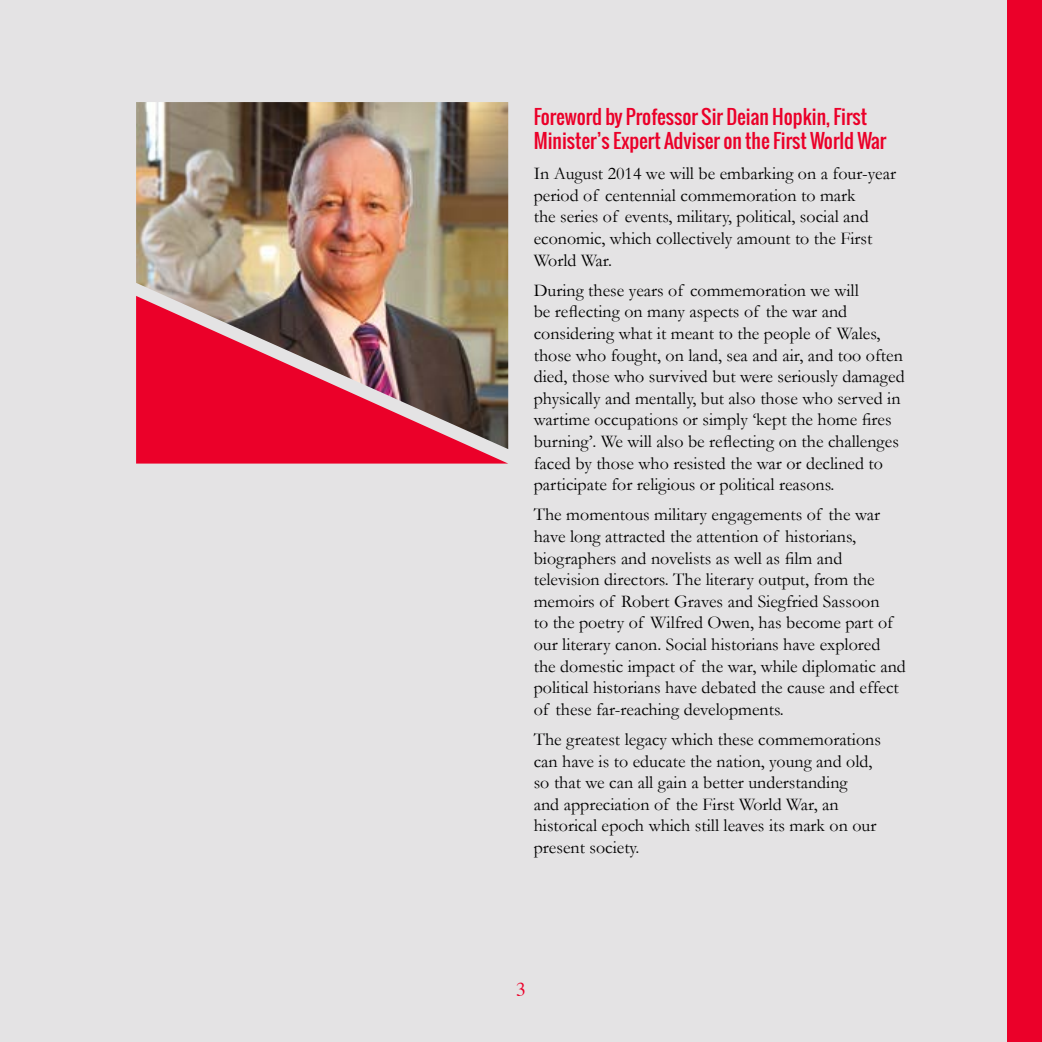
<style>
.page{position:relative;width:1042px;height:1042px;background:#fff}
.page>*{position:absolute;margin:0;border:0;box-sizing:border-box;transform-origin:0 0}
.Headings{font:19.5px/24px "Oswald";color:#eb0029}
.t1{font:19.5px "Times";color:#eb0029}
.body_text{font:18px/21.6px "Garamond";color:#000}
</style>
<div class="page">
<div style="left:0;top:0;width:1028px;height:1042px;background:#e4e3e4"></div>
<div style="left:136px;top:449px;width:371px;height:14px;background:#eb0029"></div>
<div style="left:1008px;top:0;width:34px;height:1042px;background:#eb0029"></div>
<img style="left:136px;top:102px;width:372px;height:347px">
<p class="Headings" style="left:534px;top:105px;width:354px">Foreword by Professor Sir Deian Hopkin, First<br>Minister’s Expert Adviser on the First World War</p>
<p class="body_text" style="left:534px;top:163px;width:364px">In August 2014 we will be embarking on a four‑year period of centennial commemoration to mark<br>the series of events, military, political, social and economic, which collectively amount to the First World War.</p>
<p class="body_text" style="left:534px;top:279px;width:372px">During these years of commemoration we will<br>be reflecting on many aspects of the war and considering what it meant to the people of Wales, those who fought, on land, sea and air, and too often died, those who survived but were seriously damaged physically and mentally, but also those who served in wartime occupations or simply ‘kept the home fires burning’. We will also be reflecting on the challenges faced by those who resisted the war or declined to participate for religious or political reasons.</p>
<p class="body_text" style="left:534px;top:504px;width:374px">The momentous military engagements of the war have long attracted the attention of historians, biographers and novelists as well as film and television directors. The literary output, from the memoirs of Robert Graves and Siegfried Sassoon<br>to the poetry of Wilfred Owen, has become part of our literary canon. Social historians have explored the domestic impact of the war, while diplomatic and political historians have debated the cause and effect of these far-reaching developments.</p>
<p class="body_text" style="left:534px;top:728px;width:349px">The greatest legacy which these commemorations can have is to educate the nation, young and old, so that we can all gain a better understanding<br>and appreciation of the First World War, an historical epoch which still leaves its mark on our present society.</p>
<p class="t1" style="left:516px;top:977px;width:11px">3</p>
</div>
